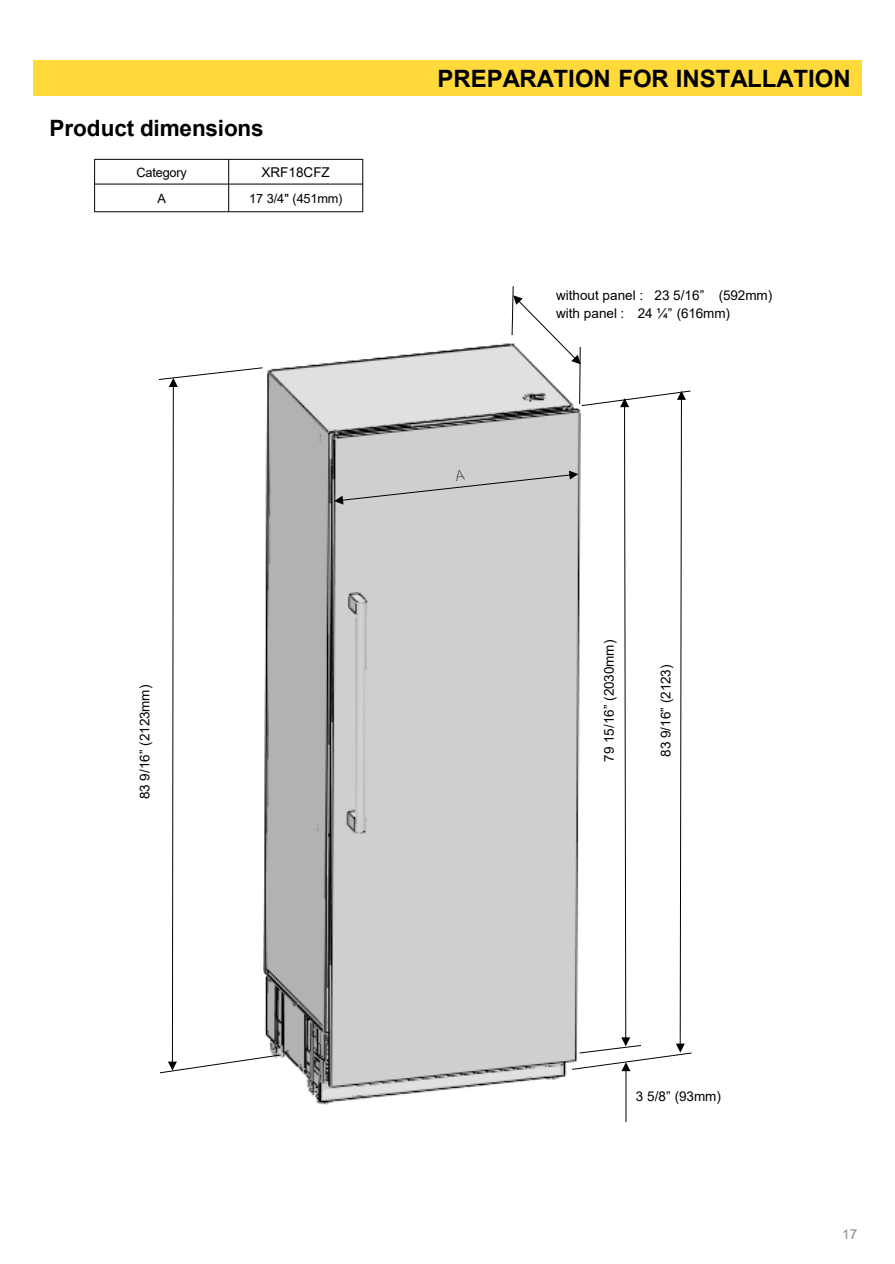
<style>
.page{position:relative;width:895px;height:1264px;background:#fff}
.page>*{position:absolute;margin:0;border:0;box-sizing:border-box;transform-origin:0 0}
.t1{font:700 24px "Arial";color:#000}
.t2{font:700 22.5px "Arial";letter-spacing:-.005em;color:#000}
.t3{font:13.5px/18.3px "Arial";color:#000}
.t4{font:13.5px "Arial";color:#898989}
.t5{font:12.75px "Arial";letter-spacing:-.02em;color:#000}
</style>
<div class="page">
<div style="left:33px;top:60px;width:828px;height:35px;background:#ffda3a"></div>
<img style="left:281px;top:362px;width:286px;height:742px">
<hr style="left:625px;top:1069px;width:1px;height:53px;background:#000">
<hr style="left:228px;top:159px;width:1px;height:53px;background:#000">
<hr style="left:94px;top:184px;width:269px;height:1px;background:#000">
<hr style="left:94px;top:159px;width:1px;height:53px;background:#000">
<hr style="left:362px;top:159px;width:1px;height:53px;background:#000">
<hr style="left:94px;top:159px;width:269px;height:1px;background:#000">
<hr style="left:94px;top:211px;width:269px;height:1px;background:#000">
<svg style="left:158px;top:367px;width:123px;height:706px"></svg>
<svg style="left:334px;top:286px;width:357px;height:785px"></svg>
<h2 class="t2" style="left:49px;top:112px;width:215px">Product dimensions</h2>
<p class="t5" style="left:136px;top:163px;width:52px">Category</p>
<p class="t3" style="left:261px;top:163px;width:70px">XRF18CFZ</p>
<p class="t5" style="left:157px;top:189px;width:10px">A</p>
<p class="t5" style="left:249px;top:189px;width:95px">17 3/4" (451mm)</p>
<h1 class="t1" style="left:437px;top:61px;width:414px">PREPARATION FOR INSTALLATION</h1>
<p class="t3" style="left:556px;top:286px;width:217px">without panel : 23 5/16” (592mm) with panel : 24 ¼” (616mm)</p>
<p class="t3" style="left:135px;top:799px;width:116px;rotate:-90deg">83 9/16” (2123mm)</p>
<p class="t3" style="left:599px;top:762px;width:123px;rotate:-90deg">79 15/16” (2030mm)</p>
<p class="t3" style="left:656px;top:757px;width:93px;rotate:-90deg">83 9/16” (2123)</p>
<p class="t3" style="left:635px;top:1087px;width:86px">3 5/8” (93mm)</p>
<p class="t4" style="left:841px;top:1225px;width:17px">17</p>
</div>
